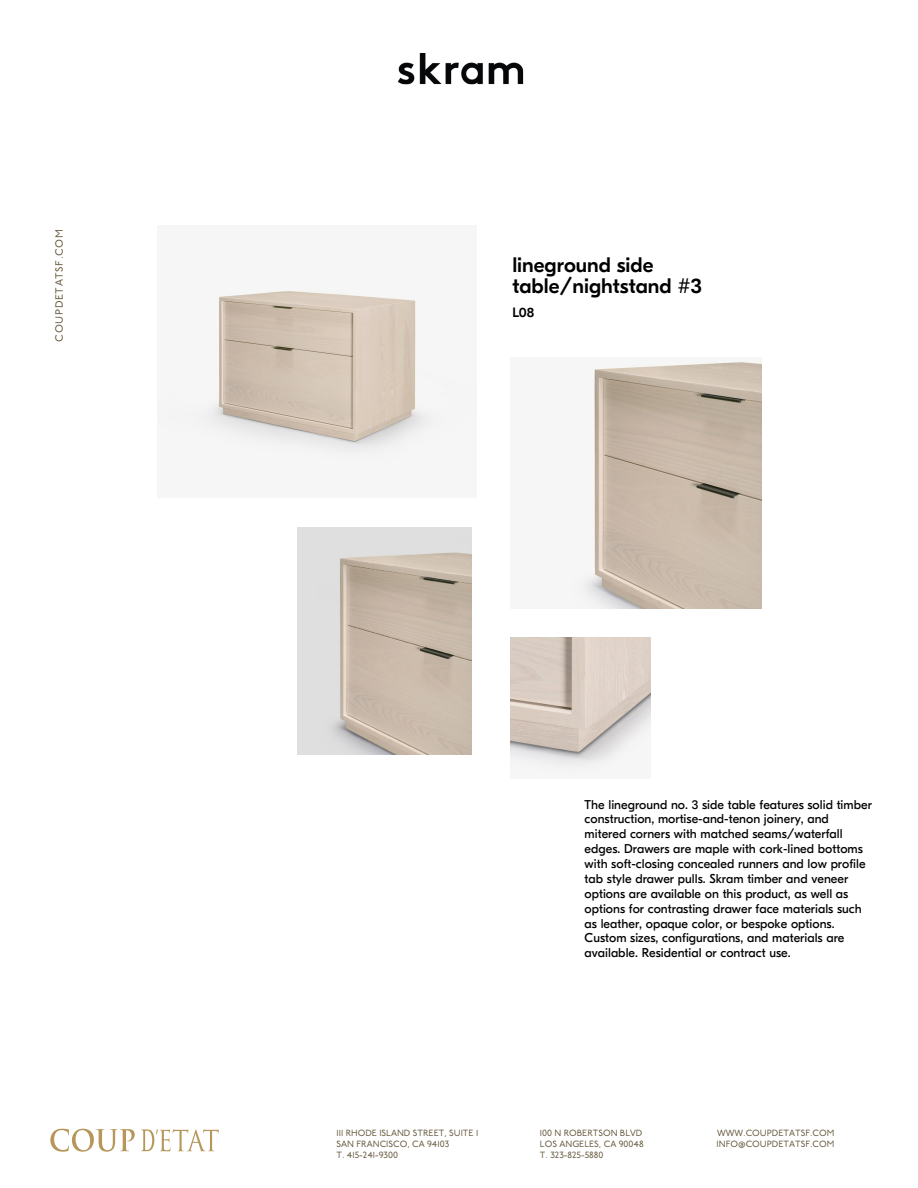
<style>
.page{position:relative;width:918px;height:1188px;background:#fff}
.page>*{position:absolute;margin:0;border:0;box-sizing:border-box;transform-origin:0 0}
.t1{font:500 21px/21.3px "GT Eesti Pro Display";color:#000}
.t2{font:100 13.8px "GT Eesti Pro Display";color:#000}
.t3{font:500 13.5px "GT Eesti Pro Display";color:#000}
.t4{font:12.75px/14.9px "GT Eesti Pro Display";color:#000}
.t5{font:10.5px "P22 Underground";letter-spacing:.06em;color:#615336}
.t6{font:9px/10.8px "P22 Underground";color:#615336}
</style>
<div class="page">
<img style="left:398px;top:53px;width:126px;height:32px">
<img style="left:158px;top:290px;width:318px;height:171px">
<img style="left:298px;top:527px;width:174px;height:228px">
<img style="left:573px;top:359px;width:188px;height:249px">
<img style="left:510px;top:638px;width:141px;height:136px">
<svg style="left:50px;top:1129px;width:85px;height:23px"></svg>
<svg style="left:141px;top:1129px;width:78px;height:22px"></svg>
<p class="t2" style="left:50px;top:340px;width:113px;rotate:-90deg">skramfurniture.com</p>
<p class="t5" style="left:53px;top:342px;width:114px;rotate:-90deg">COUPDETATSF.COM</p>
<h1 class="t1" style="left:512px;top:255px;width:191px">lineground side table/nightstand #3</h1>
<p class="t3" style="left:512px;top:305px;width:24px">L08</p>
<p class="t4" style="left:585px;top:797px;width:289px">The lineground no. 3 side table features solid timber construction, mortise-and-tenon joinery, and mitered corners with matched seams/waterfall edges. Drawers are maple with cork-lined bottoms with soft-closing concealed runners and low profile tab style drawer pulls. Skram timber and veneer options are available on this product, as well as options for contrasting drawer face materials such as leather, opaque color, or bespoke options.<br>Custom sizes, configurations, and materials are available. Residential or contract use.</p>
<p class="t6" style="left:337px;top:1128px;width:143px">111 RHODE ISLAND STREET, SUITE 1<br>SAN FRANCISCO, CA 94103<br>T. 415-241-9300</p>
<p class="t6" style="left:540px;top:1128px;width:105px">100 N ROBERTSON BLVD<br>LOS ANGELES, CA 90048<br>T. 323-825-5880</p>
<p class="t6" style="left:717px;top:1128px;width:119px">WWW.COUPDETATSF.COM<br>INFO@COUPDETATSF.COM</p>
</div>
